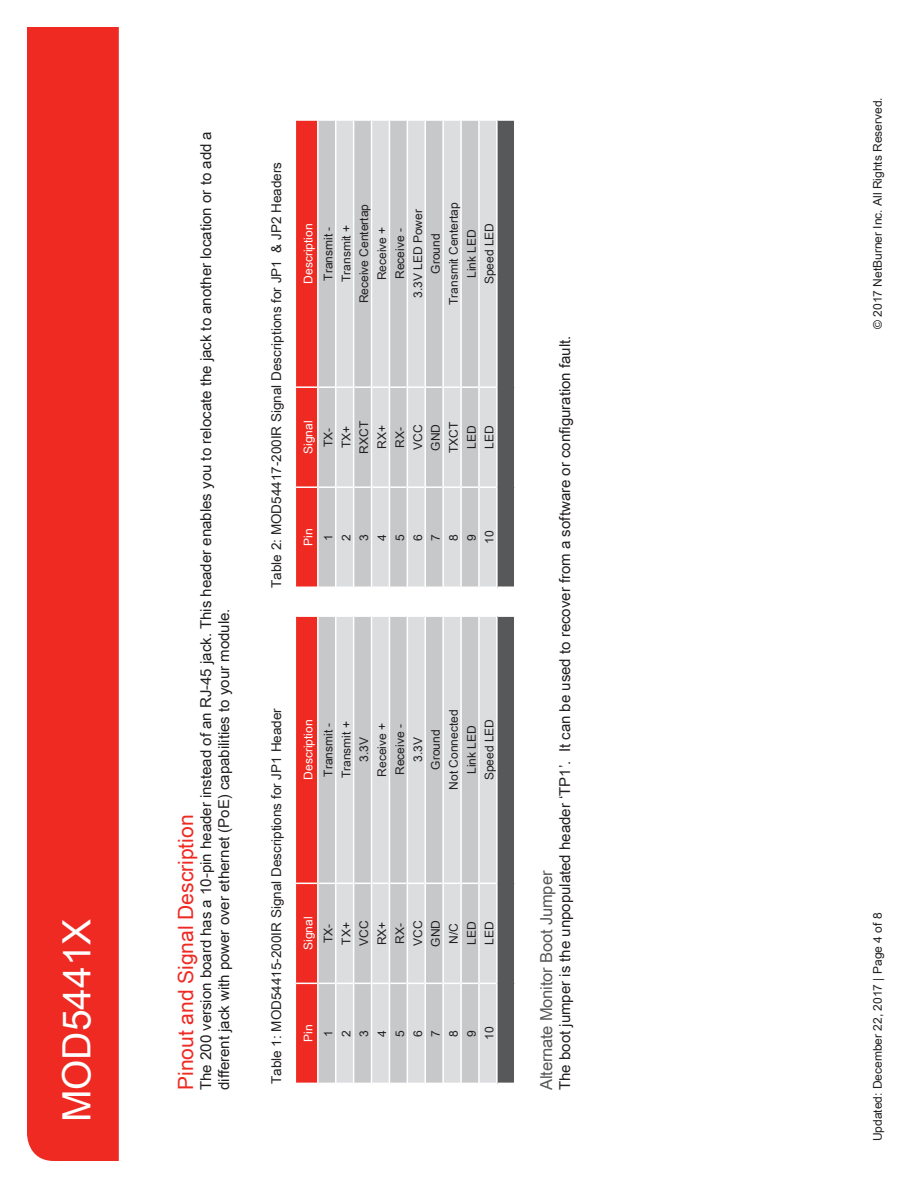
<style>
.page{position:relative;width:918px;height:1188px;background:#fff}
.page>*{position:absolute;margin:0;border:0;box-sizing:border-box;transform-origin:0 0}
.t1{font:39px "Arial Unicode MS";color:#fff}
.t2{font:21px "Arial Unicode MS";color:#ee2a23}
.t3{font:16.5px "Arial Unicode MS";letter-spacing:-.01em;color:#57585a}
.t4{font:15px/18px "Arial Unicode MS";color:#231f20}
.t5{font:13.5px "Arial Unicode MS";color:#231f20}
.t6{font:12px "Arial Unicode MS";color:#231f20}
.t7{font:12px "Arial Unicode MS";color:#fff}
</style>
<div class="page">
<div style="left:27px;top:27px;width:92px;height:1134px;background:#ee2a23"></div>
<svg style="left:295px;top:616px;width:219px;height:468px;background:#cebcbd"></svg>
<hr style="left:295px;top:883px;width:1px;height:100px;background:#fff">
<hr style="left:295px;top:615px;width:1px;height:268px;background:#fff">
<hr style="left:317px;top:983px;width:2px;height:101px;background:#fff">
<hr style="left:317px;top:883px;width:2px;height:100px;background:#fff">
<hr style="left:317px;top:615px;width:2px;height:268px;background:#fff">
<svg style="left:296px;top:120px;width:218px;height:468px;background:#cebcbd"></svg>
<hr style="left:296px;top:586px;width:21px;height:2px;background:#fff">
<hr style="left:317px;top:487px;width:2px;height:101px;background:#fff">
<hr style="left:317px;top:387px;width:2px;height:100px;background:#fff">
<hr style="left:317px;top:119px;width:2px;height:268px;background:#fff">
<h1 class="t1" style="left:48px;top:1122px;width:205px;rotate:-90deg">MOD5441X</h1>
<p class="t4" style="left:197px;top:1090px;width:960px;rotate:-90deg">The 200 version board has a 10-pin header instead of an RJ-45 jack. This header enables you to relocate the jack to another location or to add a different jack with power over ethernet (PoE) capabilities to your module.</p>
<h2 class="t2" style="left:171px;top:1090px;width:277px;rotate:-90deg">Pinout and Signal Description</h2>
<p class="t5" style="left:267px;top:588px;width:428px;rotate:-90deg">Table 2: MOD54417-200IR Signal Descriptions for JP1 &amp; JP2 Headers</p>
<p class="t7" style="left:299px;top:284px;width:62px;rotate:-90deg">Description</p>
<p class="t6" style="left:320px;top:281px;width:55px;rotate:-90deg">Transmit -</p>
<p class="t6" style="left:337px;top:282px;width:59px;rotate:-90deg">Transmit +</p>
<p class="t6" style="left:355px;top:303px;width:101px;rotate:-90deg">Receive Centertap</p>
<p class="t6" style="left:373px;top:280px;width:55px;rotate:-90deg">Receive +</p>
<p class="t6" style="left:391px;top:279px;width:52px;rotate:-90deg">Receive -</p>
<p class="t6" style="left:409px;top:298px;width:90px;rotate:-90deg">3.3V LED Power</p>
<p class="t6" style="left:427px;top:274px;width:42px;rotate:-90deg">Ground</p>
<p class="t6" style="left:445px;top:305px;width:104px;rotate:-90deg">Transmit Centertap</p>
<p class="t6" style="left:463px;top:278px;width:50px;rotate:-90deg">Link LED</p>
<p class="t6" style="left:481px;top:284px;width:63px;rotate:-90deg">Speed LED</p>
<p class="t7" style="left:299px;top:454px;width:35px;rotate:-90deg">Signal</p>
<p class="t6" style="left:320px;top:447px;width:21px;rotate:-90deg">TX-</p>
<p class="t6" style="left:337px;top:448px;width:24px;rotate:-90deg">TX+</p>
<p class="t6" style="left:355px;top:454px;width:34px;rotate:-90deg">RXCT</p>
<p class="t6" style="left:373px;top:449px;width:25px;rotate:-90deg">RX+</p>
<p class="t6" style="left:391px;top:448px;width:22px;rotate:-90deg">RX-</p>
<p class="t6" style="left:409px;top:450px;width:27px;rotate:-90deg">VCC</p>
<p class="t6" style="left:427px;top:451px;width:28px;rotate:-90deg">GND</p>
<p class="t6" style="left:445px;top:453px;width:33px;rotate:-90deg">TXCT</p>
<p class="t6" style="left:463px;top:449px;width:25px;rotate:-90deg">LED</p>
<p class="t6" style="left:481px;top:449px;width:25px;rotate:-90deg">LED</p>
<p class="t7" style="left:299px;top:546px;width:19px;rotate:-90deg">Pin</p>
<p class="t6" style="left:320px;top:541px;width:8px;rotate:-90deg">1</p>
<p class="t6" style="left:337px;top:541px;width:8px;rotate:-90deg">2</p>
<p class="t6" style="left:355px;top:541px;width:8px;rotate:-90deg">3</p>
<p class="t6" style="left:373px;top:541px;width:8px;rotate:-90deg">4</p>
<p class="t6" style="left:391px;top:541px;width:8px;rotate:-90deg">5</p>
<p class="t6" style="left:409px;top:541px;width:8px;rotate:-90deg">6</p>
<p class="t6" style="left:427px;top:541px;width:8px;rotate:-90deg">7</p>
<p class="t6" style="left:445px;top:541px;width:8px;rotate:-90deg">8</p>
<p class="t6" style="left:463px;top:541px;width:8px;rotate:-90deg">9</p>
<p class="t6" style="left:481px;top:544px;width:15px;rotate:-90deg">10</p>
<p class="t5" style="left:267px;top:1084px;width:378px;rotate:-90deg">Table 1: MOD54415-200IR Signal Descriptions for JP1 Header</p>
<p class="t7" style="left:299px;top:780px;width:62px;rotate:-90deg">Description</p>
<p class="t6" style="left:320px;top:777px;width:55px;rotate:-90deg">Transmit -</p>
<p class="t6" style="left:337px;top:778px;width:59px;rotate:-90deg">Transmit +</p>
<p class="t6" style="left:355px;top:762px;width:26px;rotate:-90deg">3.3V</p>
<p class="t6" style="left:373px;top:777px;width:55px;rotate:-90deg">Receive +</p>
<p class="t6" style="left:391px;top:775px;width:52px;rotate:-90deg">Receive -</p>
<p class="t6" style="left:409px;top:762px;width:26px;rotate:-90deg">3.3V</p>
<p class="t6" style="left:427px;top:770px;width:42px;rotate:-90deg">Ground</p>
<p class="t6" style="left:445px;top:790px;width:82px;rotate:-90deg">Not Connected</p>
<p class="t6" style="left:463px;top:774px;width:50px;rotate:-90deg">Link LED</p>
<p class="t6" style="left:481px;top:780px;width:63px;rotate:-90deg">Speed LED</p>
<p class="t7" style="left:299px;top:950px;width:35px;rotate:-90deg">Signal</p>
<p class="t6" style="left:320px;top:943px;width:21px;rotate:-90deg">TX-</p>
<p class="t6" style="left:337px;top:945px;width:24px;rotate:-90deg">TX+</p>
<p class="t6" style="left:355px;top:946px;width:27px;rotate:-90deg">VCC</p>
<p class="t6" style="left:373px;top:945px;width:25px;rotate:-90deg">RX+</p>
<p class="t6" style="left:391px;top:944px;width:22px;rotate:-90deg">RX-</p>
<p class="t6" style="left:409px;top:946px;width:27px;rotate:-90deg">VCC</p>
<p class="t6" style="left:427px;top:947px;width:28px;rotate:-90deg">GND</p>
<p class="t6" style="left:445px;top:944px;width:22px;rotate:-90deg">N/C</p>
<p class="t6" style="left:463px;top:945px;width:25px;rotate:-90deg">LED</p>
<p class="t6" style="left:481px;top:945px;width:25px;rotate:-90deg">LED</p>
<p class="t7" style="left:299px;top:1042px;width:19px;rotate:-90deg">Pin</p>
<p class="t6" style="left:320px;top:1037px;width:8px;rotate:-90deg">1</p>
<p class="t6" style="left:337px;top:1037px;width:8px;rotate:-90deg">2</p>
<p class="t6" style="left:355px;top:1037px;width:8px;rotate:-90deg">3</p>
<p class="t6" style="left:373px;top:1037px;width:8px;rotate:-90deg">4</p>
<p class="t6" style="left:391px;top:1037px;width:8px;rotate:-90deg">5</p>
<p class="t6" style="left:409px;top:1037px;width:8px;rotate:-90deg">6</p>
<p class="t6" style="left:427px;top:1037px;width:8px;rotate:-90deg">7</p>
<p class="t6" style="left:445px;top:1037px;width:8px;rotate:-90deg">8</p>
<p class="t6" style="left:463px;top:1037px;width:8px;rotate:-90deg">9</p>
<p class="t6" style="left:481px;top:1040px;width:15px;rotate:-90deg">10</p>
<p class="t4" style="left:556px;top:1090px;width:756px;rotate:-90deg">The boot jumper is the unpopulated header ‘TP1’. It can be used to recover from a software or configuration fault.</p>
<h3 class="t3" style="left:534px;top:1090px;width:221px;rotate:-90deg">Alternate Monitor Boot Jumper</h3>
<p class="t6" style="left:869px;top:329px;width:233px;rotate:-90deg">© 2017 NetBurner Inc. All Rights Reserved.</p>
<p class="t6" style="left:869px;top:1141px;width:230px;rotate:-90deg">Updated: December 22, 2017 | Page 4 of 8</p>
</div>
